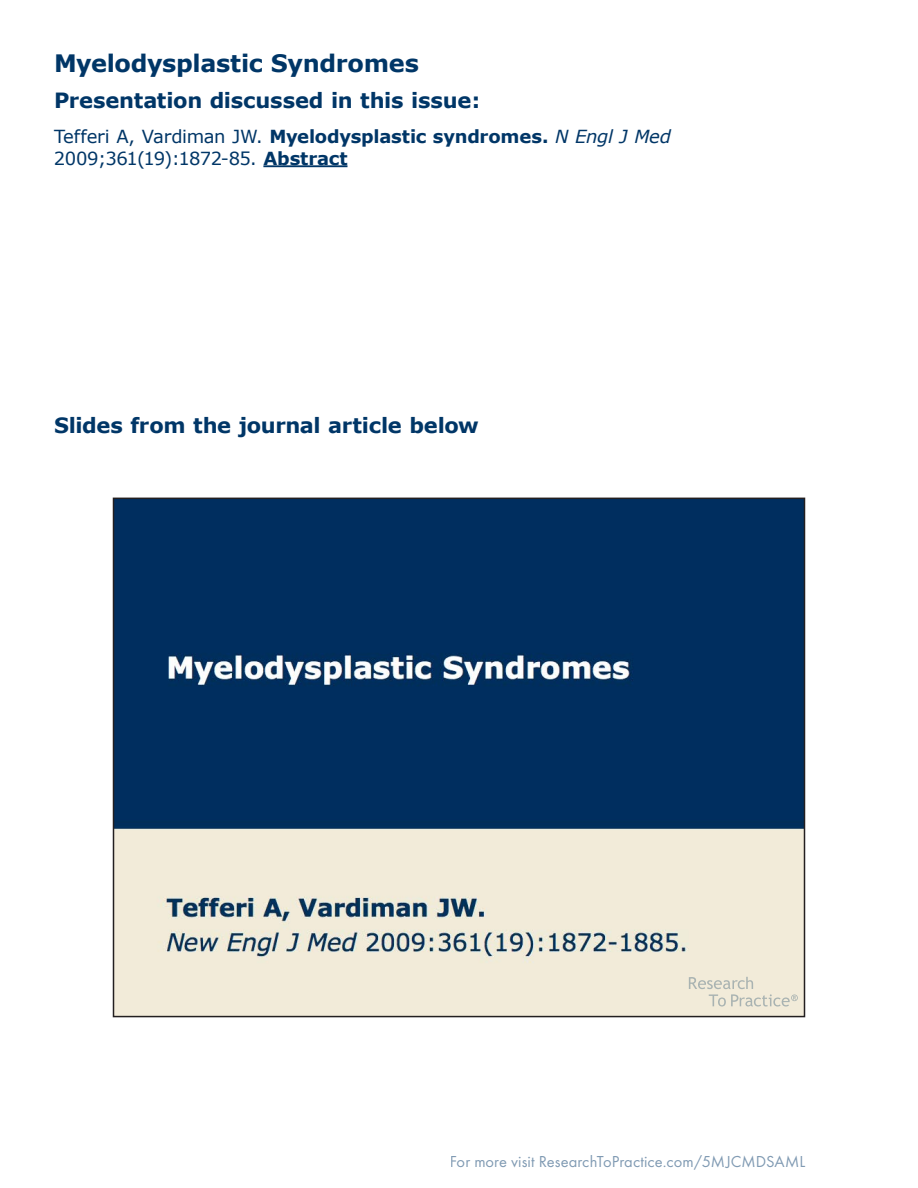
<style>
.page{position:relative;width:918px;height:1188px;background:#fff}
.page>*{position:absolute;margin:0;border:0;box-sizing:border-box;transform-origin:0 0}
.t1{font:700 24px "Verdana";letter-spacing:-.015em;color:#003667}
.t2{font:700 21px "Verdana";letter-spacing:-.01em;color:#003667}
.t3{font:18px/21.6px "Verdana";letter-spacing:-.035em;color:#003667}
.t4{font:16.5px "Futura T";letter-spacing:.005em;color:#003667}
.s1{font-weight:700}
.s2{font-style:italic}
</style>
<div class="page">
<img style="left:116px;top:501px;width:686px;height:513px">
<div style="left:113px;top:498px;width:692px;height:519px;border:2px solid #231f20"></div>
<hr style="left:263px;top:165px;width:85px;height:2px;background:#003667">
<svg style="left:689px;top:977px;width:109px;height:30px;background:#e5e1d2"></svg>
<h1 class="t1" style="left:54px;top:48px;width:366px">Myelodysplastic Syndromes</h1>
<p class="t2" style="left:54px;top:87px;width:428px">Presentation discussed in this issue:</p>
<p class="t3" style="left:54px;top:126px;width:619px">Tefferi A, Vardiman JW. <span class="s1">Myelodysplastic syndromes.</span> <span class="s2">N Engl J Med<br></span>2009;361(19):1872-85. <span class="s1">Abstract</span></p>
<p class="t2" style="left:54px;top:412px;width:426px">Slides from the journal article below</p>
<p class="t4" style="left:450px;top:1152px;width:357px">For more visit ResearchToPractice.com/5MJCMDSAML</p>
</div>
